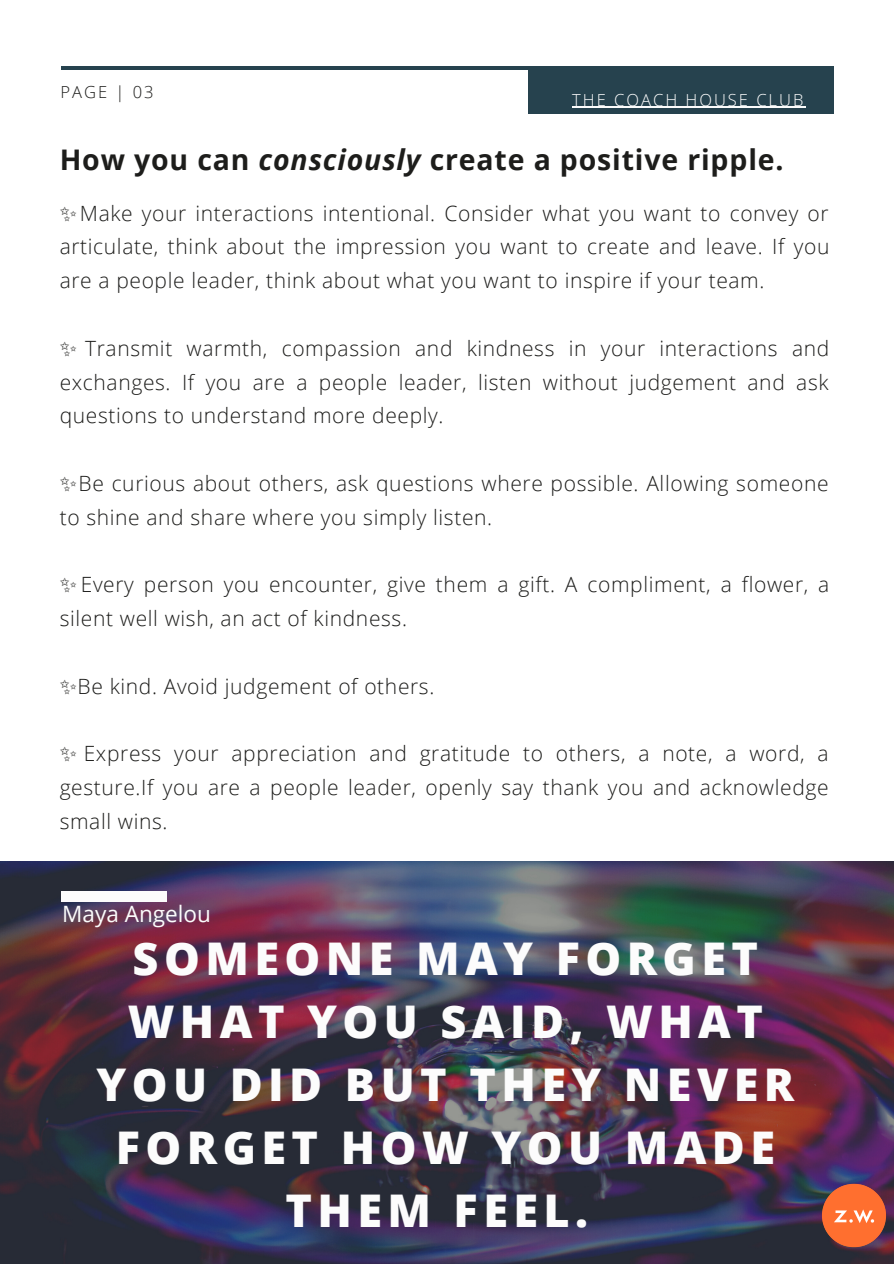
<style>
.page{position:relative;width:894px;height:1264px;background:#fff}
.page>*{position:absolute;margin:0;border:0;box-sizing:border-box;transform-origin:0 0}
.t1{font:800 45px/63px "Open Sans";letter-spacing:.12em;color:#fcfcfc;text-align:center}
.t2{font:700 28.35px "Open Sans";letter-spacing:.03em;color:#1d1d1b}
.t3{font:22.5px "Open Sans";color:#fcfcfc}
.t4{font:300 21px/33.8px "Open Sans";letter-spacing:.03em;color:#1d1d1b;text-align:justify}
.t5{font:300 16.5px "Open Sans";letter-spacing:.12em;color:#fcfcfc}
.t6{font:300 16.5px "Open Sans";letter-spacing:.12em;color:#1d1d1b}
.s1{font-style:italic}
.s2{font-family:"Free Serif";font-weight:400}
</style>
<div class="page">
<hr style="left:61px;top:66px;width:771px;height:4px;background:#26424e">
<div style="left:528px;top:66px;width:305px;height:48px;background:#26424e"></div>
<hr style="left:572px;top:107px;width:233px;height:1px;background:#fcfcfc">
<img style="left:0;top:861px;width:893px;height:402px">
<div style="left:61px;top:891px;width:105px;height:10px;background:#fcfcfc"></div>
<img style="left:804px;top:1166px;width:89px;height:97px">
<p class="t6" style="left:61px;top:80px;width:94px">PAGE | 03</p>
<p class="t5" style="left:572px;top:88px;width:232px">THE COACH HOUSE CLUB</p>
<p class="t2" style="left:60px;top:140px;width:725px">How you can <span class="s1">consciously</span> create a positive ripple.</p>
<p class="t4" style="left:60px;top:195px;width:771px"><span class="s2">✨</span>Make your interactions intentional. Consider what you want to convey or articulate, think about the impression you want to create and leave. If you are a people leader, think about what you want to inspire if your team.</p>
<p class="t4" style="left:60px;top:331px;width:770px"><span class="s2">✨</span> Transmit warmth, compassion and kindness in your interactions and exchanges. If you are a people leader, listen without judgement and ask questions to understand more deeply.</p>
<p class="t4" style="left:60px;top:466px;width:770px"><span class="s2">✨</span>Be curious about others, ask questions where possible. Allowing someone to shine and share where you simply listen.</p>
<p class="t4" style="left:60px;top:567px;width:771px"><span class="s2">✨</span> Every person you encounter, give them a gift. A compliment, a flower, a silent well wish, an act of kindness.</p>
<p class="t4" style="left:60px;top:668px;width:376px"><span class="s2">✨</span>Be kind. Avoid judgement of others.</p>
<p class="t4" style="left:60px;top:736px;width:770px"><span class="s2">✨</span> Express your appreciation and gratitude to others, a note, a word, a gesture.If you are a people leader, openly say thank you and acknowledge small wins.</p>
<p class="t3" style="left:62px;top:898px;width:150px">Maya Angelou</p>
<p class="t1" style="left:96px;top:926px;width:699px">SOMEONE MAY FORGET<br>WHAT YOU SAID, WHAT<br>YOU DID BUT THEY NEVER<br>FORGET HOW YOU MADE<br>THEM FEEL.</p>
</div>
